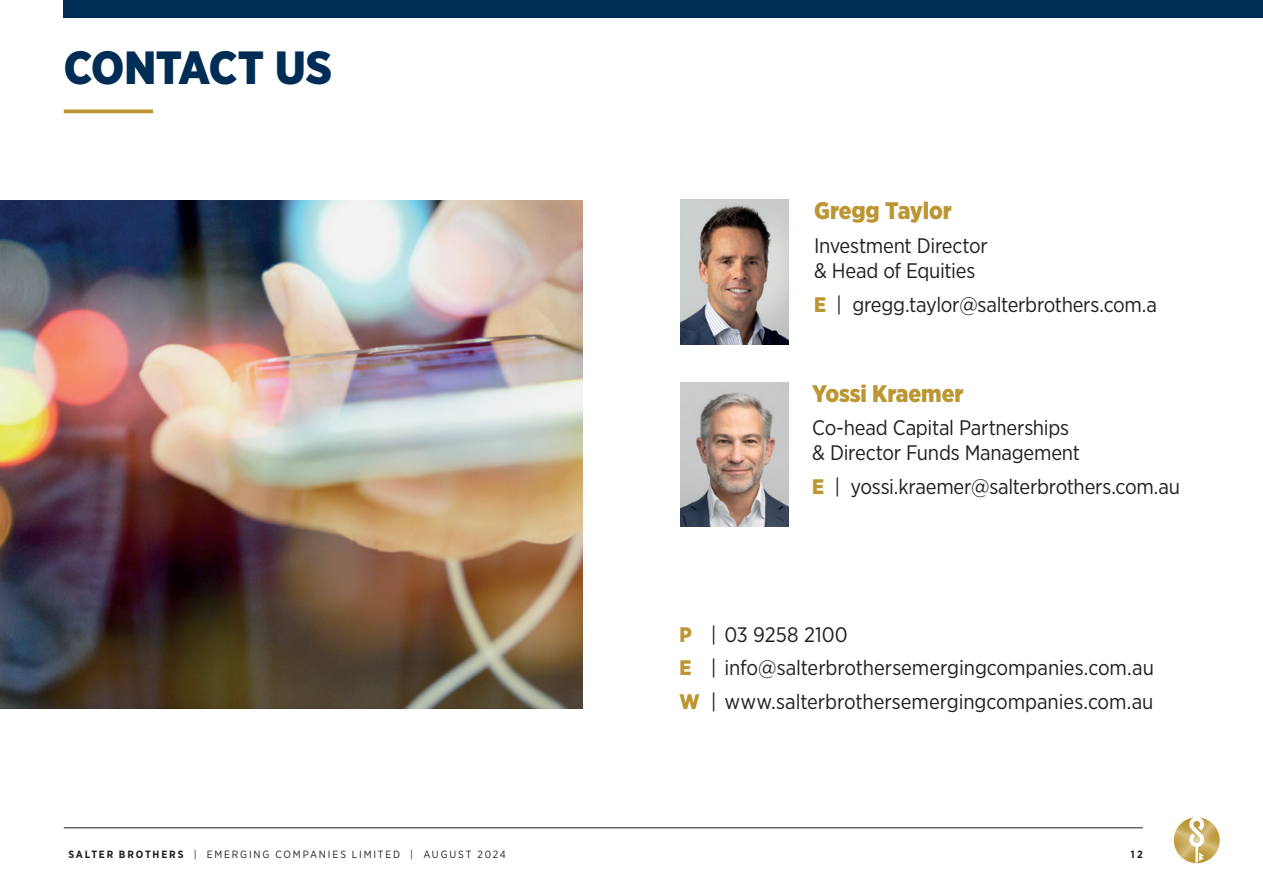
<style>
.page{position:relative;width:1263px;height:893px;background:#fff}
.page>*{position:absolute;margin:0;border:0;box-sizing:border-box;transform-origin:0 0}
.t1{font:900 46.5px "Gotham Narrow";letter-spacing:-.01em;color:#002d55}
.t2{font:900 24px "Gotham Narrow";letter-spacing:-.01em;color:#bb9632}
.t3{font:21px/25.2px "Gotham Narrow";letter-spacing:-.01em;color:#231f20}
.t4{font:10.5px "Gotham Narrow";letter-spacing:.175em;color:#231f20}
.t5{font:700 10.5px "Gotham Narrow";color:#231f20}
.s1{font-weight:900;color:#bb9632}
.s2{font-weight:700}
</style>
<div class="page">
<svg style="left:1174px;top:817px;width:46px;height:46px"></svg>
<div style="left:64px;top:0;width:1199px;height:17px;background:#002d55"></div>
<hr style="left:64px;top:827px;width:1079px;height:1px;background:#231f20">
<svg style="left:64px;top:109px;width:89px;height:4px"></svg>
<img style="left:680px;top:200px;width:109px;height:145px">
<img style="left:680px;top:382px;width:109px;height:145px">
<img style="left:0;top:200px;width:583px;height:509px">
<h1 class="t1" style="left:64px;top:37px;width:270px">CONTACT US</h1>
<p class="t2" style="left:814px;top:195px;width:139px">Gregg Taylor</p>
<p class="t3" style="left:814px;top:232px;width:175px">Investment Director &amp; Head of Equities</p>
<p class="t3" style="left:814px;top:291px;width:345px"><span class="s1">E</span> | gregg.taylor@salterbrothers.com.a</p>
<p class="t2" style="left:812px;top:377px;width:153px">Yossi Kraemer</p>
<p class="t3" style="left:812px;top:415px;width:269px">Co‑head Capital Partnerships &amp; Director Funds Management</p>
<p class="t3" style="left:812px;top:474px;width:369px"><span class="s1">E</span> | yossi.kraemer@salterbrothers.com.au</p>
<p class="t3" style="left:679px;top:617px;width:476px;line-height:33.8px"><span class="s1">P</span> | 03 9258 2100<br><span class="s1">E</span> | info@salterbrothersemergingcompanies.com.au<br><span class="s1">W</span> | www.salterbrothersemergingcompanies.com.au</p>
<p class="t4" style="left:68px;top:848px;width:439px"><span class="s2">SALTER BROTHERS</span> | EMERGING COMPANIES LIMITED | AUGUST 2024</p>
<p class="t5" style="left:1131px;top:847px;width:13px">12</p>
</div>
